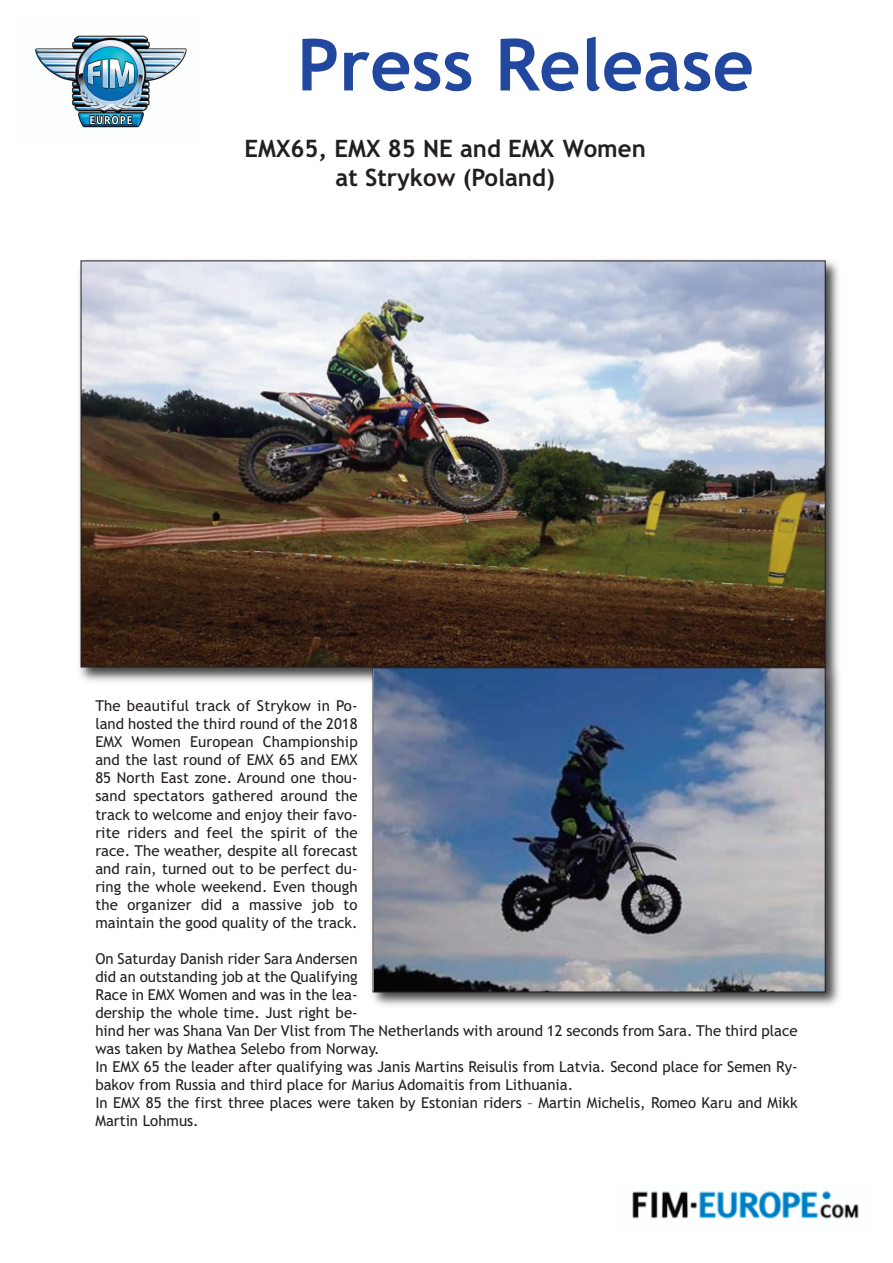
<style>
.page{position:relative;width:893px;height:1263px;background:#fff}
.page>*{position:absolute;margin:0;border:0;box-sizing:border-box;transform-origin:0 0}
.t1{font:700 72px "Trebuchet MS";color:#22479e}
.t2{font:700 24px/28.8px "Trebuchet MS";color:#231f20;text-align:center}
.t3{font:15px/18px "Trebuchet MS";color:#231f20;text-align:justify}
</style>
<div class="page">
<img style="left:35px;top:35px;width:152px;height:93px">
<img style="left:632px;top:1190px;width:227px;height:29px">
<img style="left:79px;top:260px;width:760px;height:422px">
<img style="left:83px;top:262px;width:741px;height:403px">
<img style="left:366px;top:661px;width:474px;height:345px">
<img style="left:375px;top:669px;width:449px;height:321px">
<div style="left:373px;top:667px;width:453px;height:325px;border:1px solid #231f20"></div>
<h1 class="t1" style="left:297px;top:24px;width:458px">Press Release</h1>
<h2 class="t2" style="left:244px;top:135px;width:403px">EMX65, EMX 85 NE and EMX Women at Strykow (Poland)</h2>
<p class="t3" style="left:95px;top:697px;width:264px">The beautiful track of Strykow in Po&shy;land hosted the third round of the 2018<br>EMX Women European Championship and the last round of EMX 65 and EMX 85 North East zone. Around one thou&shy;sand spectators gathered around the track to welcome and enjoy their favo&shy;rite riders and feel the spirit of the race. The weather, despite all forecast and rain, turned out to be perfect du&shy;ring the whole weekend. Even though the organizer did a massive job to maintain the good quality of the track.</p>
<p class="t3" style="left:95px;top:949px;width:704px;text-align:left">On Saturday Danish rider Sara Andersen<br>did an outstanding job at the Qualifying<br>Race in EMX Women and was in the lea-<br>dership the whole time. Just right be-<br>hind her was Shana Van Der Vlist from The Netherlands with around 12 seconds from Sara. The third place was taken by Mathea Selebo from Norway.<br>In EMX 65 the leader after qualifying was Janis Martins Reisulis from Latvia. Second place for Semen Ry&shy;bakov from Russia and third place for Marius Adomaitis from Lithuania.<br>In EMX 85 the first three places were taken by Estonian riders – Martin Michelis, Romeo Karu and Mikk Martin Lohmus.</p>
</div>
